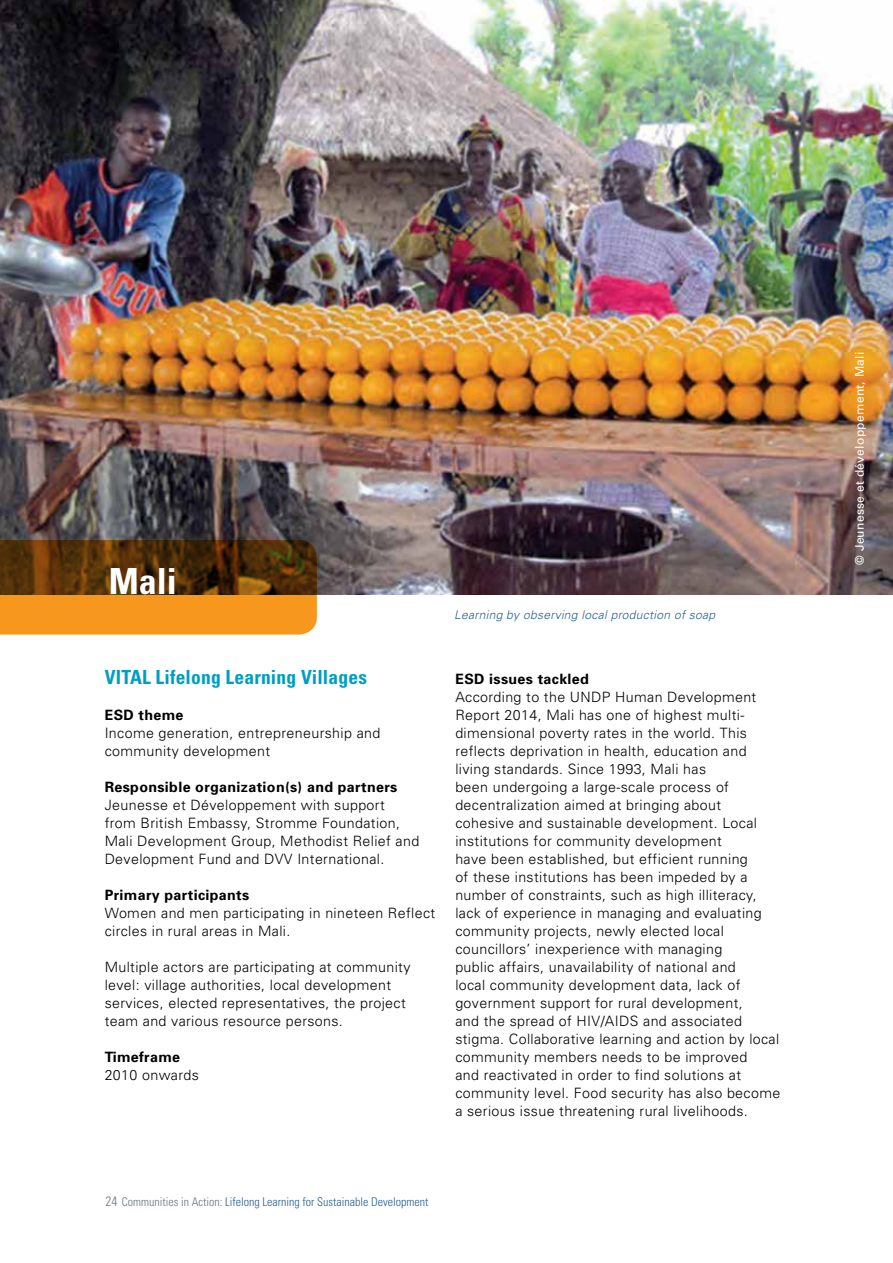
<style>
.page{position:relative;width:893px;height:1263px;background:#fff}
.page>*{position:absolute;margin:0;border:0;box-sizing:border-box;transform-origin:0 0}
.t1{font:700 condensed 36px "Univers";color:#fff}
.t2{font:700 condensed 19.5px "Univers";letter-spacing:.01em;color:#009fc2}
.t3{font:300 14.25px/18px "Univers";letter-spacing:.025em;color:#000}
.t4{font:300 condensed 12px "Univers";color:#276092}
.t5{font:italic 300 12px "Univers";letter-spacing:.025em;color:#276092}
.t6{font:12px "Univers";letter-spacing:.025em;color:#fff}
.s1{font-weight:700}
.s2{font-size:13.5px;color:#667680}
.s3{color:#667680}
</style>
<div class="page">
<img style="left:0;top:0;width:893px;height:594px">
<svg style="left:0;top:540px;width:317px;height:94px;background:#975b12"></svg>
<p class="t1" style="left:109px;top:559px;width:70px">Mali</p>
<p class="t2" style="left:105px;top:665px;width:264px">VITAL Lifelong Learning Villages</p>
<p class="t3" style="left:105px;top:706px;width:277px"><span class="s1">ESD theme<br></span>Income generation, entrepreneurship and community development</p>
<p class="t3" style="left:105px;top:778px;width:316px"><span class="s1">Responsible organization(s) and partners </span>Jeunesse et Développement with support from British Embassy, Stromme Foundation, Mali Development Group, Methodist Relief and Development Fund and DVV International.</p>
<p class="t3" style="left:105px;top:886px;width:332px"><span class="s1">Primary participants<br></span>Women and men participating in nineteen Reflect circles in rural areas in Mali.</p>
<p class="t3" style="left:105px;top:958px;width:307px">Multiple actors are participating at community level: village authorities, local development services, elected representatives, the project team and various resource persons.</p>
<p class="t3" style="left:105px;top:1048px;width:96px"><span class="s1">Timeframe<br></span>2010 onwards</p>
<p class="t5" style="left:454px;top:607px;width:262px">Learning by observing local production of soap</p>
<p class="t3" style="left:455px;top:670px;width:326px"><span class="s1">ESD issues tackled<br></span>According to the UNDP Human Development Report 2014, Mali has one of highest multi&shy;dimensional poverty rates in the world. This reflects deprivation in health, education and living standards. Since 1993, Mali has<br>been undergoing a large-scale process of decentralization aimed at bringing about cohesive and sustainable development. Local institutions for community development<br>have been established, but efficient running<br>of these institutions has been impeded by a number of constraints, such as high illiteracy, lack of experience in managing and evaluating community projects, newly elected local councillors’ inexperience with managing<br>public affairs, unavailability of national and<br>local community development data, lack of government support for rural development,<br>and the spread of HIV/AIDS and associated stigma. Collaborative learning and action by local community members needs to be improved<br>and reactivated in order to find solutions at community level. Food security has also become a serious issue threatening rural livelihoods.</p>
<p class="t4" style="left:105px;top:1195px;width:324px"><span class="s2">24</span> <span class="s3">Communities in Action:</span> Lifelong Learning for Sustainable Development</p>
<p class="t6" style="left:852px;top:565px;width:215px;rotate:-90deg">© Jeunesse et développement, Mali</p>
</div>
